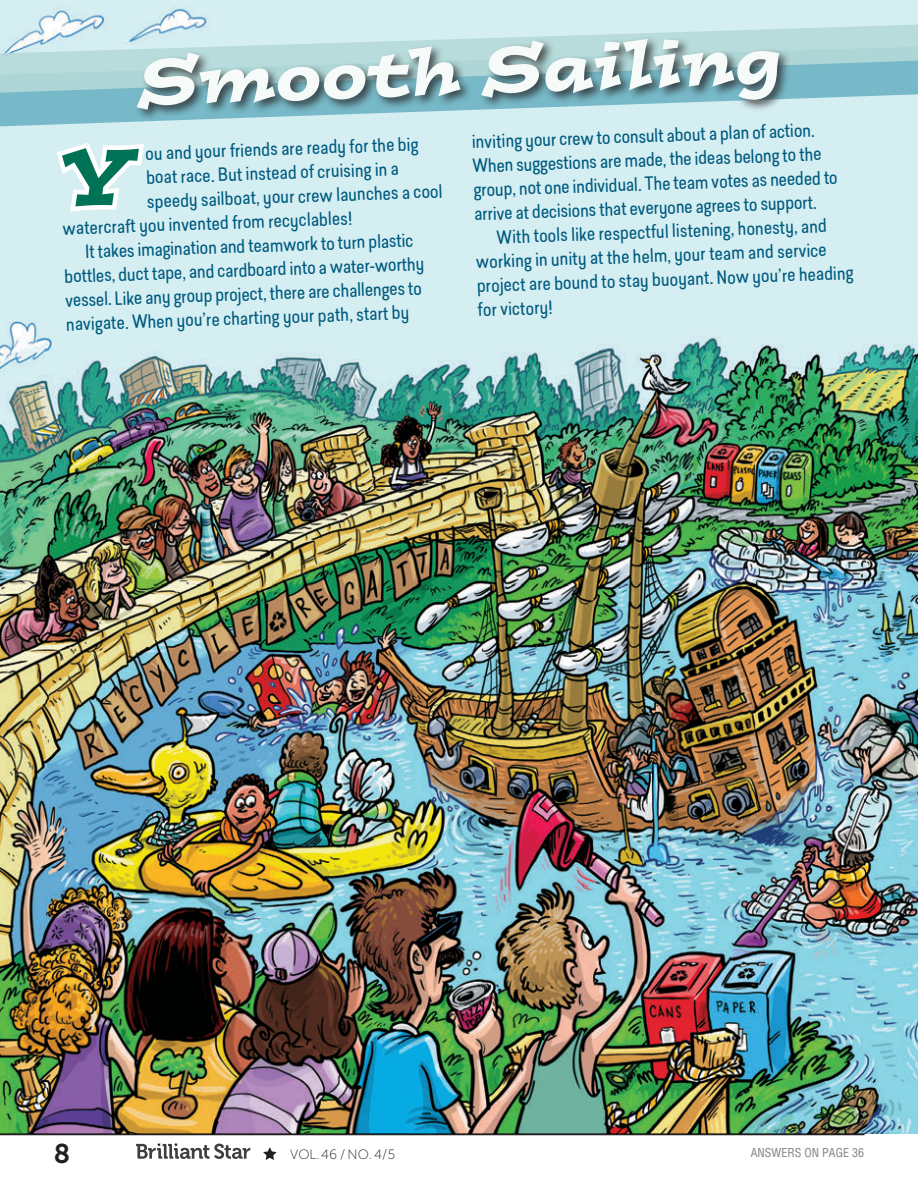
<style>
.page{position:relative;width:918px;height:1188px;background:#fff}
.page>*{position:absolute;margin:0;border:0;box-sizing:border-box;transform-origin:0 0}
.t1{font:italic 65.25px "Postino";color:#f6fbf9}
.t2{font:27px "Museo 700";color:#231f20}
.t3{font:18px/24px "Predige Rounded";color:#005b7f}
.t4{font:13.5px "Museo Sans 100";color:#231f20}
.NewSmallerLLfont{font:condensed 12px "Helvetica";color:#808285}
</style>
<div class="page">
<svg style="left:136px;top:1143px;width:114px;height:16px"></svg>
<svg style="left:263px;top:1147px;width:14px;height:13px"></svg>
<hr style="left:0;top:1133px;width:865px;height:2px;background:#231f20">
<img style="left:0;top:128px;width:918px;height:1006px">
<svg style="left:0;top:94px;width:918px;height:34px;background:#b4dbe3"></svg>
<svg style="left:0;top:0;width:918px;height:94px;background:#c4e3e8"></svg>
<div style="left:134px;top:36px;width:657px;height:86px;background:#231f20;opacity:.75"></div>
<svg style="left:51px;top:136px;width:98px;height:80px"></svg>
<p class="t1" style="left:138px;top:38px;width:643px;rotate:-2deg">Smooth Sailing</p>
<p class="t3" style="left:145px;top:141px;width:275px;rotate:-2deg">ou and your friends are ready for the big</p>
<p class="t3" style="left:146px;top:165px;width:255px;rotate:-2deg">boat race. But instead of cruising in a</p>
<p class="t3" style="left:147px;top:189px;width:297px;rotate:-2deg">speedy sailboat, your crew launches a cool</p>
<p class="t3" style="left:62px;top:216px;width:291px;rotate:-2deg">watercraft you invented from recyclables!</p>
<p class="t3" style="left:63px;top:240px;width:362px;text-indent:22px;rotate:-2deg">It takes imagination and teamwork to turn plastic bottles, duct tape, and cardboard into a water-worthy vessel. Like any group project, there are challenges to navigate. When you’re charting your path, start by</p>
<p class="t3" style="left:471px;top:130px;width:366px;rotate:-2deg">inviting your crew to consult about a plan of action.<br>When suggestions are made, the ideas belong to the group, not one individual. The team votes as needed to arrive at decisions that everyone agrees to support.</p>
<p class="t3" style="left:475px;top:226px;width:379px;text-indent:22px;rotate:-2deg">With tools like respectful listening, honesty, and working in unity at the helm, your team and service project are bound to stay buoyant. Now you’re heading for victory!</p>
<h2 class="t2" style="left:54px;top:1139px;width:17px">8</h2>
<p class="t4" style="left:290px;top:1147px;width:106px">VOL.46 / NO. 4/5</p>
<p class="NewSmallerLLfont" style="left:751px;top:1145px;width:115px">ANSWERS ON PAGE 36</p>
</div>
